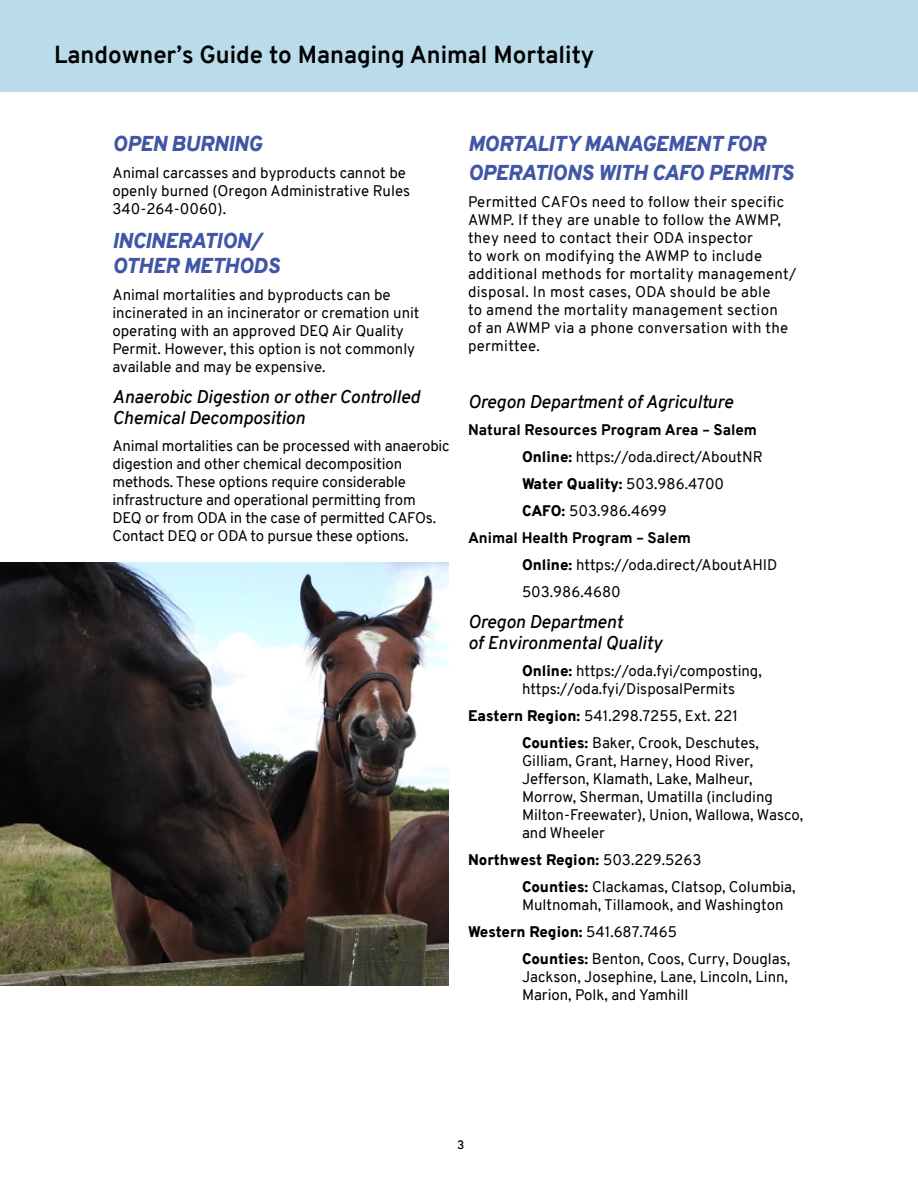
<style>
.page{position:relative;width:918px;height:1188px;background:#fff}
.page>*{position:absolute;margin:0;border:0;box-sizing:border-box;transform-origin:0 0}
.t1{font:700 24px "Overpass";color:#000}
.t2{font:italic 900 21px/25.2px "Overpass";color:#4156a6}
.t3{font:italic 600 18px/21.6px "Overpass";color:#000}
.t4{font:15px/18px "Overpass";color:#000}
.t5{font:15px/18px "Overpass";letter-spacing:.02em;color:#000}
.t6{font:800 15px "Overpass";color:#000}
.t7{font:900 15px "Overpass";color:#000}
.t8{font:600 12px "Overpass";color:#000}
.s1{font-weight:900}
.s2{font-weight:400}
</style>
<div class="page">
<div style="left:0;top:0;width:918px;height:91px;background:#b9dbea"></div>
<img style="left:0;top:562px;width:448px;height:424px">
<h1 class="t1" style="left:54px;top:38px;width:542px">Landowner’s Guide to Managing Animal Mortality</h1>
<h2 class="t2" style="left:112px;top:131px;width:151px">OPEN BURNING</h2>
<p class="t4" style="left:112px;top:164px;width:299px">Animal carcasses and byproducts cannot be openly burned (Oregon Administrative Rules<br>340-264-0060).</p>
<h2 class="t2" style="left:112px;top:228px;width:169px">INCINERATION/<br>OTHER METHODS</h2>
<p class="t4" style="left:112px;top:286px;width:309px">Animal mortalities and byproducts can be incinerated in an incinerator or cremation unit operating with an approved DEQ Air Quality Permit. However, this option is not commonly available and may be expensive.</p>
<p class="t3" style="left:112px;top:386px;width:309px">Anaerobic Digestion or other Controlled<br>Chemical Decomposition</p>
<p class="t4" style="left:112px;top:437px;width:339px">Animal mortalities can be processed with anaerobic digestion and other chemical decomposition methods. These options require considerable infrastructure and operational permitting from<br>DEQ or from ODA in the case of permitted CAFOs.<br>Contact DEQ or ODA to pursue these options.</p>
<h2 class="t2" style="left:468px;top:129px;width:327px;line-height:28.8px">MORTALITY MANAGEMENT FOR<br>OPERATIONS WITH CAFO PERMITS</h2>
<p class="t5" style="left:468px;top:192px;width:330px">Permitted CAFOs need to follow their specific AWMP. If they are unable to follow the AWMP, they need to contact their ODA inspector<br>to work on modifying the AWMP to include additional methods for mortality management/ disposal. In most cases, ODA should be able<br>to amend the mortality management section<br>of an AWMP via a phone conversation with the permittee.</p>
<p class="t3" style="left:468px;top:391px;width:267px">Oregon Department of Agriculture</p>
<p class="t6" style="left:468px;top:419px;width:291px">Natural Resources Program Area – Salem</p>
<p class="t4" style="left:522px;top:448px;width:242px"><span class="s1">Online:</span> https://oda.direct/AboutNR</p>
<p class="t7" style="left:522px;top:473px;width:204px">Water Quality: <span class="s2">503.986.4700</span></p>
<p class="t4" style="left:522px;top:502px;width:146px"><span class="s1">CAFO:</span> 503.986.4699</p>
<p class="t6" style="left:468px;top:527px;width:225px">Animal Health Program – Salem</p>
<p class="t4" style="left:522px;top:556px;width:257px"><span class="s1">Online:</span> https://oda.direct/AboutAHID</p>
<p class="t4" style="left:522px;top:583px;width:100px">503.986.4680</p>
<p class="t3" style="left:468px;top:611px;width:196px">Oregon Department<br>of Environmental Quality</p>
<p class="t4" style="left:522px;top:662px;width:241px"><span class="s1">Online:</span> https://oda.fyi/composting, https://oda.fyi/DisposalPermits</p>
<p class="t4" style="left:522px;top:703px;width:238px;line-height:27px;text-indent:-54px"><span class="s1">Eastern Region:</span> 541.298.7255, Ext. 221<br><span class="s1">Counties:</span> Baker, Crook, Deschutes,</p>
<p class="t4" style="left:522px;top:752px;width:283px">Gilliam, Grant, Harney, Hood River, Jefferson, Klamath, Lake, Malheur, Morrow, Sherman, Umatilla (including Milton-Freewater), Union, Wallowa, Wasco, and Wheeler</p>
<p class="t4" style="left:522px;top:847px;width:275px;line-height:27px;text-indent:-54px"><span class="s1">Northwest Region:</span> 503.229.5263<br><span class="s1">Counties:</span> Clackamas, Clatsop, Columbia,</p>
<p class="t4" style="left:468px;top:892px;width:317px;line-height:27px;text-indent:54px">Multnomah, Tillamook, and Washington<br><span class="s1">Western Region:</span> 541.687.7465</p>
<p class="t4" style="left:522px;top:950px;width:270px"><span class="s1">Counties:</span> Benton, Coos, Curry, Douglas,<br>Jackson, Josephine, Lane, Lincoln, Linn,<br>Marion, Polk, and Yamhill</p>
<p class="t8" style="left:457px;top:1137px;width:9px">3</p>
</div>
